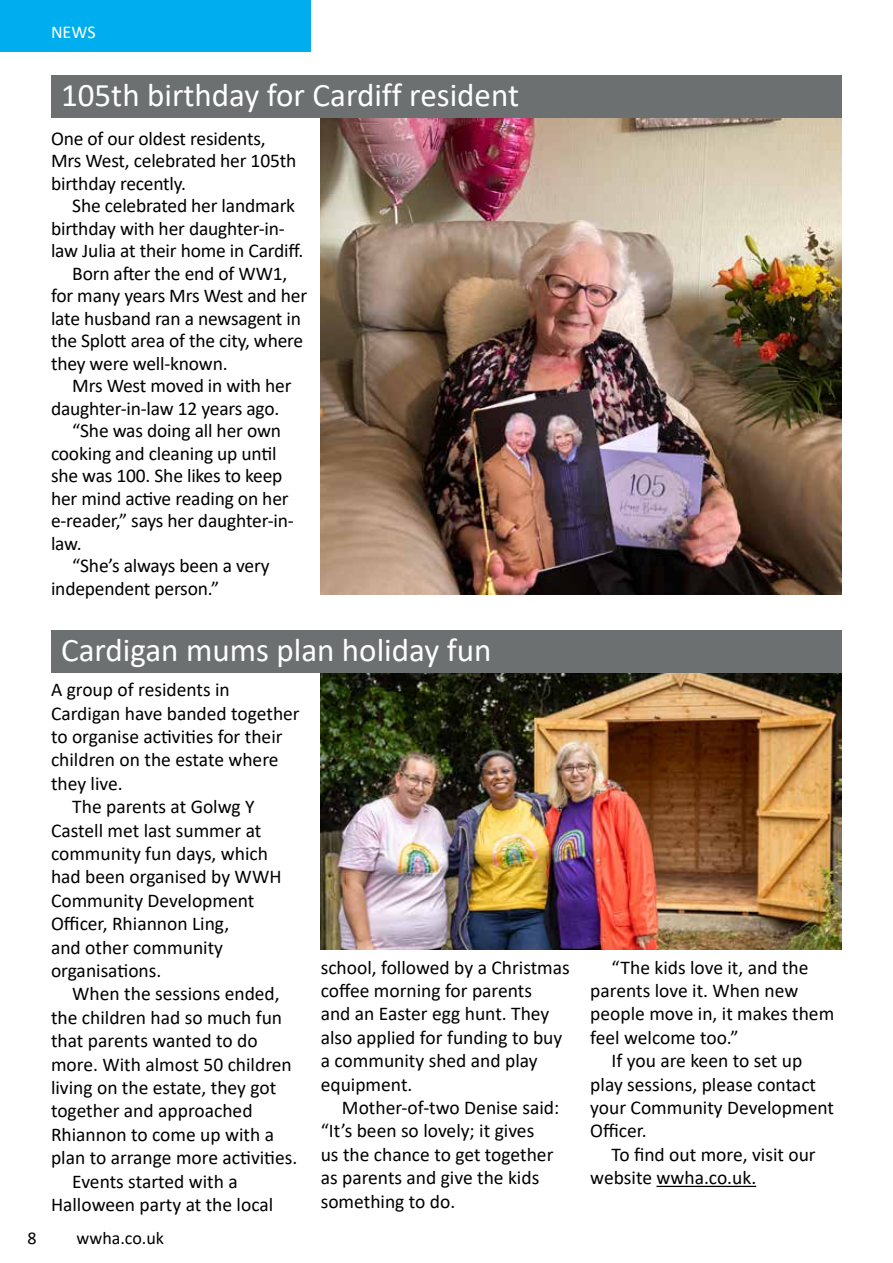
<style>
.page{position:relative;width:893px;height:1263px;background:#fff}
.page>*{position:absolute;margin:0;border:0;box-sizing:border-box;transform-origin:0 0}
.t1{font:33px "Calibri";color:#fff}
.t2{font:19.5px/23.4px "Calibri";color:#000}
.t3{font:18px "Calibri";color:#000}
.t4{font:18px "Calibri";color:#fff}
</style>
<div class="page">
<div style="left:0;top:0;width:310px;height:52px;background:#00aeef"></div>
<hr style="left:656px;top:1186px;width:100px;height:1px;background:#000">
<img style="left:321px;top:672px;width:521px;height:277px">
<div style="left:51px;top:630px;width:791px;height:42px;background:#6c7070"></div>
<img style="left:321px;top:117px;width:521px;height:478px">
<div style="left:51px;top:75px;width:791px;height:42px;background:#6c7070"></div>
<p class="t4" style="left:51px;top:20px;width:46px">NEWS</p>
<h1 class="t1" style="left:61px;top:72px;width:459px">105th birthday for Cardiff resident</h1>
<p class="t2" style="left:51px;top:127px;width:247px;line-height:22.5px">One of our oldest residents,<br>Mrs West, celebrated her 105th birthday recently.</p>
<p class="t2" style="left:72px;top:194px;width:224px">She celebrated her landmark</p>
<p class="t2" style="left:51px;top:216px;width:235px">birthday with her daughter-in-</p>
<p class="t2" style="left:51px;top:239px;width:254px">law Julia at their home in Cardiff.</p>
<p class="t2" style="left:72px;top:261px;width:217px">Born after the end of WW1,</p>
<p class="t2" style="left:51px;top:284px;width:258px">for many years Mrs West and her</p>
<p class="t2" style="left:51px;top:306px;width:251px">late husband ran a newsagent in</p>
<p class="t2" style="left:51px;top:329px;width:254px">the Splott area of the city, where</p>
<p class="t2" style="left:51px;top:351px;width:178px">they were well-known.</p>
<p class="t2" style="left:72px;top:374px;width:221px">Mrs West moved in with her</p>
<p class="t2" style="left:51px;top:396px;width:230px">daughter-in-law 12 years ago.</p>
<p class="t2" style="left:72px;top:419px;width:210px">“She was doing all her own</p>
<p class="t2" style="left:51px;top:441px;width:227px">cooking and cleaning up until</p>
<p class="t2" style="left:51px;top:464px;width:233px">she was 100. She likes to keep</p>
<p class="t2" style="left:51px;top:486px;width:239px">her mind active reading on her</p>
<p class="t2" style="left:51px;top:509px;width:244px">e-reader,” says her daughter-in-</p>
<p class="t2" style="left:51px;top:531px;width:32px">law.</p>
<p class="t2" style="left:72px;top:554px;width:199px">“She’s always been a very</p>
<p class="t2" style="left:51px;top:576px;width:170px">independent person.”</p>
<h1 class="t1" style="left:61px;top:627px;width:432px">Cardigan mums plan holiday fun</h1>
<p class="t2" style="left:51px;top:677px;width:180px">A group of residents in</p>
<p class="t2" style="left:51px;top:701px;width:250px">Cardigan have banded together</p>
<p class="t2" style="left:51px;top:724px;width:233px">to organise activities for their</p>
<p class="t2" style="left:51px;top:748px;width:229px">children on the estate where</p>
<p class="t2" style="left:51px;top:771px;width:73px">they live.</p>
<p class="t2" style="left:72px;top:794px;width:184px">The parents at Golwg Y</p>
<p class="t2" style="left:51px;top:818px;width:212px">Castell met last summer at</p>
<p class="t2" style="left:51px;top:841px;width:219px">community fun days, which</p>
<p class="t2" style="left:51px;top:865px;width:232px">had been organised by WWH</p>
<p class="t2" style="left:51px;top:888px;width:205px">Community Development</p>
<p class="t2" style="left:51px;top:911px;width:180px">Officer, Rhiannon Ling,</p>
<p class="t2" style="left:51px;top:935px;width:174px">and other community</p>
<p class="t2" style="left:51px;top:958px;width:112px">organisations.</p>
<p class="t2" style="left:72px;top:982px;width:209px">When the sessions ended,</p>
<p class="t2" style="left:51px;top:1005px;width:233px">the children had so much fun</p>
<p class="t2" style="left:51px;top:1028px;width:208px">that parents wanted to do</p>
<p class="t2" style="left:51px;top:1052px;width:242px">more. With almost 50 children</p>
<p class="t2" style="left:51px;top:1075px;width:227px">living on the estate, they got</p>
<p class="t2" style="left:51px;top:1099px;width:203px">together and approached</p>
<p class="t2" style="left:51px;top:1122px;width:224px">Rhiannon to come up with a</p>
<p class="t2" style="left:51px;top:1145px;width:248px">plan to arrange more activities.</p>
<p class="t2" style="left:72px;top:1169px;width:167px">Events started with a</p>
<p class="t2" style="left:51px;top:1192px;width:224px">Halloween party at the local</p>
<p class="t3" style="left:28px;top:1225px;width:11px">8</p>
<p class="t3" style="left:77px;top:1225px;width:89px">wwha.co.uk</p>
<p class="t2" style="left:321px;top:955px;width:251px">school, followed by a Christmas coffee morning for parents<br>and an Easter egg hunt. They also applied for funding to buy a community shed and play equipment.</p>
<p class="t2" style="left:321px;top:1095px;width:240px;text-indent:21px">Mother-of-two Denise said: “It’s been so lovely; it gives<br>us the chance to get together as parents and give the kids something to do.</p>
<p class="t2" style="left:612px;top:955px;width:198px">“The kids love it, and the</p>
<p class="t2" style="left:590px;top:978px;width:209px">parents love it. When new</p>
<p class="t2" style="left:590px;top:1002px;width:245px">people move in, it makes them</p>
<p class="t2" style="left:590px;top:1025px;width:150px">feel welcome too.”</p>
<p class="t2" style="left:612px;top:1048px;width:192px">If you are keen to set up</p>
<p class="t2" style="left:590px;top:1072px;width:227px">play sessions, please contact</p>
<p class="t2" style="left:590px;top:1095px;width:245px">your Community Development</p>
<p class="t2" style="left:590px;top:1119px;width:58px">Officer.</p>
<p class="t2" style="left:612px;top:1142px;width:206px">To find out more, visit our</p>
<p class="t2" style="left:590px;top:1165px;width:167px">website wwha.co.uk.</p>
</div>
